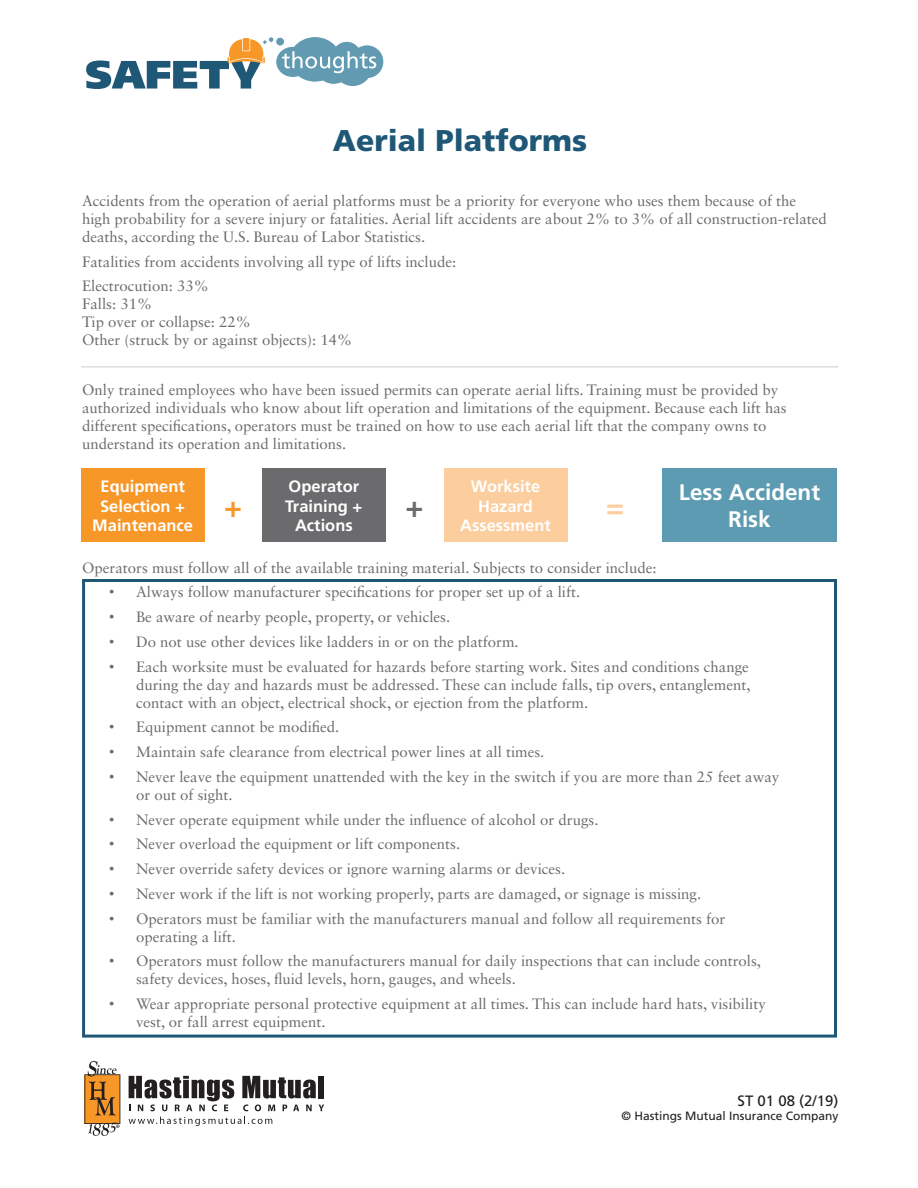
<style>
.page{position:relative;width:918px;height:1188px;background:#fff}
.page>*{position:absolute;margin:0;border:0;box-sizing:border-box;transform-origin:0 0}
.t1{font:900 30px "Frutiger LT Std";color:#1f5776}
.t2{font:700 30px "Frutiger LT Std";color:#f79727}
.t3{font:700 30px "Frutiger LT Std";color:#6b6b6e}
.t4{font:700 30px "Frutiger LT Std";color:#fccd9d}
.t5{font:700 22.5px/27px "Frutiger LT Std";color:#fff;text-align:center}
.t6{font:700 16.5px/19.8px "Frutiger LT Std";color:#fff;text-align:center}
.t7{font:15px/18px "Sabon LT Std";color:#6b6b6e}
.t8{font:15px "Frutiger LT Std";color:#231f20}
.t9{font:12px "Frutiger LT Std";color:#231f20}
.s1{font-family:"Arial"}
</style>
<div class="page">
<svg style="left:242px;top:1076px;width:74px;height:23px"></svg>
<div style="left:318px;top:1076px;width:6px;height:22px;background:#231f20"></div>
<svg style="left:129px;top:1076px;width:105px;height:35px"></svg>
<svg style="left:243px;top:1105px;width:5px;height:6px"></svg>
<svg style="left:255px;top:1105px;width:6px;height:6px"></svg>
<svg style="left:268px;top:1105px;width:7px;height:6px"></svg>
<svg style="left:283px;top:1105px;width:4px;height:6px"></svg>
<svg style="left:293px;top:1105px;width:6px;height:6px"></svg>
<svg style="left:306px;top:1105px;width:6px;height:6px"></svg>
<svg style="left:319px;top:1105px;width:5px;height:6px"></svg>
<svg style="left:129px;top:1117px;width:143px;height:9px"></svg>
<svg style="left:84px;top:1061px;width:36px;height:75px"></svg>
<svg style="left:86px;top:37px;width:298px;height:52px"></svg>
<div style="left:82px;top:579px;width:755px;height:459px;border:3px solid #1f5776"></div>
<div style="left:81px;top:469px;width:123px;height:73px;background:#f79728"></div>
<div style="left:262px;top:469px;width:124px;height:73px;background:#6b6b6e"></div>
<div style="left:444px;top:469px;width:123px;height:73px;background:#fccd9d"></div>
<div style="left:662px;top:469px;width:175px;height:73px;background:#5c9bb2"></div>
<hr style="left:81px;top:366px;width:757px;height:2px;background:#dcdddf">
<p class="t1" style="left:333px;top:122px;width:256px">Aerial Platforms</p>
<p class="t7" style="left:82px;top:191px;width:746px">Accidents from the operation of aerial platforms must be a priority for everyone who uses them because of the high probability for a severe injury or fatalities. Aerial lift accidents are about 2% to 3% of all construction-related deaths, according the U.S. Bureau of Labor Statistics.</p>
<p class="t7" style="left:82px;top:252px;width:376px">Fatalities from accidents involving all type of lifts include:</p>
<p class="t7" style="left:82px;top:277px;width:128px">Electrocution: 33%</p>
<p class="t7" style="left:82px;top:295px;width:72px">Falls: 31%</p>
<p class="t7" style="left:82px;top:313px;width:170px">Tip over or collapse: 22%</p>
<p class="t7" style="left:82px;top:331px;width:272px">Other (struck by or against objects): 14%</p>
<p class="t7" style="left:82px;top:380px;width:706px">Only trained employees who have been issued permits can operate aerial lifts. Training must be provided by authorized individuals who know about lift operation and limitations of the equipment. Because each lift has different specifications, operators must be trained on how to use each aerial lift that the company owns to understand its operation and limitations.</p>
<p class="t6" style="left:92px;top:476px;width:102px">Equipment<br>Selection +<br>Maintenance</p>
<p class="t6" style="left:285px;top:476px;width:79px">Operator<br>Training +<br>Actions</p>
<p class="t6" style="left:460px;top:476px;width:92px">Worksite<br>Hazard<br>Assessment</p>
<p class="t5" style="left:679px;top:479px;width:143px">Less Accident<br>Risk</p>
<p class="t2" style="left:224px;top:489px;width:19px">+</p>
<p class="t3" style="left:405px;top:489px;width:19px">+</p>
<p class="t4" style="left:606px;top:489px;width:19px">=</p>
<p class="t7" style="left:82px;top:558px;width:576px">Operators must follow all of the available training material. Subjects to consider include:</p>
<p class="t7" style="left:109px;top:583px;width:473px"><span class="s1">•</span> Always follow manufacturer specifications for proper set up of a lift.</p>
<p class="t7" style="left:109px;top:608px;width:343px"><span class="s1">•</span> Be aware of nearby people, property, or vehicles.</p>
<p class="t7" style="left:109px;top:632px;width:411px"><span class="s1">•</span> Do not use other devices like ladders in or on the platform.</p>
<p class="t7" style="left:136px;top:657px;width:616px;text-align:justify;text-indent:-27px"><span class="s1">•</span> Each worksite must be evaluated for hazards before starting work. Sites and conditions change during the day and hazards must be addressed. These can include falls, tip overs, entanglement, contact with an object, electrical shock, or ejection from the platform.</p>
<p class="t7" style="left:109px;top:718px;width:232px"><span class="s1">•</span> Equipment cannot be modified.</p>
<p class="t7" style="left:109px;top:743px;width:437px"><span class="s1">•</span> Maintain safe clearance from electrical power lines at all times.</p>
<p class="t7" style="left:136px;top:767px;width:645px;text-indent:-27px"><span class="s1">•</span> Never leave the equipment unattended with the key in the switch if you are more than 25 feet away or out of sight.</p>
<p class="t7" style="left:109px;top:810px;width:491px"><span class="s1">•</span> Never operate equipment while under the influence of alcohol or drugs.</p>
<p class="t7" style="left:109px;top:835px;width:353px"><span class="s1">•</span> Never overload the equipment or lift components.</p>
<p class="t7" style="left:109px;top:860px;width:458px"><span class="s1">•</span> Never override safety devices or ignore warning alarms or devices.</p>
<p class="t7" style="left:109px;top:884px;width:594px"><span class="s1">•</span> Never work if the lift is not working properly, parts are damaged, or signage is missing.</p>
<p class="t7" style="left:136px;top:909px;width:591px;text-indent:-27px"><span class="s1">•</span> Operators must be familiar with the manufacturers manual and follow all requirements for operating a lift.</p>
<p class="t7" style="left:136px;top:952px;width:627px;text-indent:-27px"><span class="s1">•</span> Operators must follow the manufacturers manual for daily inspections that can include controls, safety devices, hoses, fluid levels, horn, gauges, and wheels.</p>
<p class="t7" style="left:136px;top:995px;width:631px;text-indent:-27px"><span class="s1">•</span> Wear appropriate personal protective equipment at all times. This can include hard hats, visibility vest, or fall arrest equipment.</p>
<p class="t8" style="left:738px;top:1092px;width:102px">ST 01 08 (2/19)</p>
<p class="t9" style="left:622px;top:1109px;width:218px">© Hastings Mutual Insurance Company</p>
</div>
